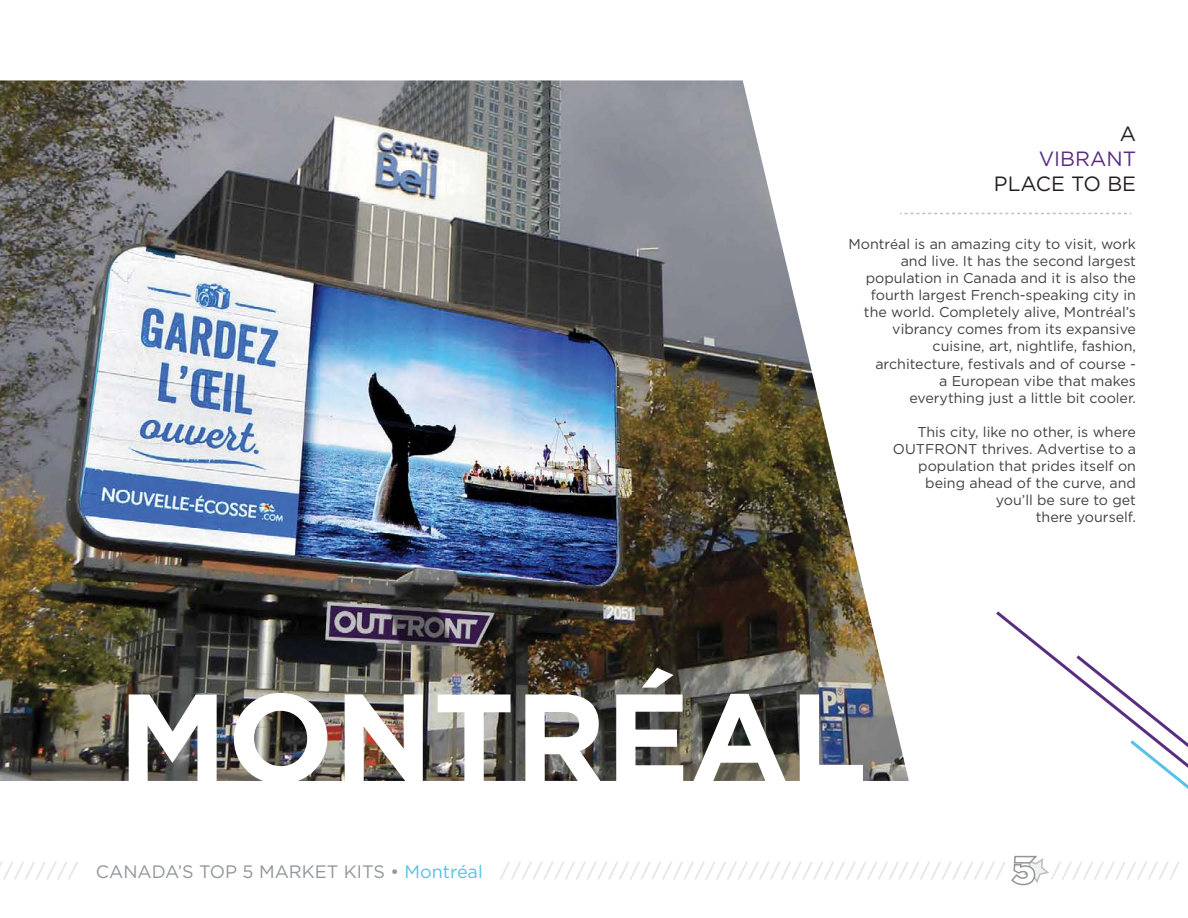
<style>
.page{position:relative;width:1188px;height:918px;background:#fff}
.page>*{position:absolute;margin:0;border:0;box-sizing:border-box;transform-origin:0 0}
.t1{font:700 125.7px "Gotham";color:#fff}
.t2{font:20.7px "Gotham";color:#231f20}
.t3{font:20.7px "Gotham";color:#592d82}
.t4{font:18px "Gotham";color:#939598}
.t5{font:14.25px/17.1px "Gotham";color:#414042;text-align:right}
.s1{font-size:13.5px}
.s2{color:#58c1e9}
</style>
<div class="page">
<img style="left:0;top:80px;width:907px;height:701px">
<svg style="left:996px;top:611px;width:53px;height:41px"></svg>
<svg style="left:900px;top:213px;width:231px;height:1px"></svg>
<svg style="left:0;top:862px;width:78px;height:18px"></svg>
<svg style="left:499px;top:652px;width:689px;height:234px"></svg>
<h2 class="t2" style="left:1120px;top:120px;width:18px">A</h2>
<h2 class="t3" style="left:1039px;top:145px;width:99px">VIBRANT</h2>
<h2 class="t2" style="left:994px;top:170px;width:144px">PLACE TO BE</h2>
<p class="t5" style="left:848px;top:235px;width:289px">Montr<span class="s1">é</span>al is an amazing city to visit, work and live. It has the second largest population in Canada and it is also the fourth largest French-speaking city in the world. Completely alive, Montr<span class="s1">é</span>al’s vibrancy comes from its expansive cuisine, art, nightlife, fashion, architecture, festivals and of course -<br>a European vibe that makes<br>everything just a little bit cooler.</p>
<p class="t5" style="left:893px;top:423px;width:245px">This city, like no other, is where<br>OUTFRONT thrives. Advertise to a population that prides itself on being ahead of the curve, and you’ll be sure to get<br>there yourself.</p>
<h1 class="t1" style="left:118px;top:655px;width:750px">MONTRÉAL</h1>
<p class="t4" style="left:96px;top:860px;width:388px">CANADA’S TOP 5 MARKET KITS • <span class="s2">Montréal</span></p>
</div>
